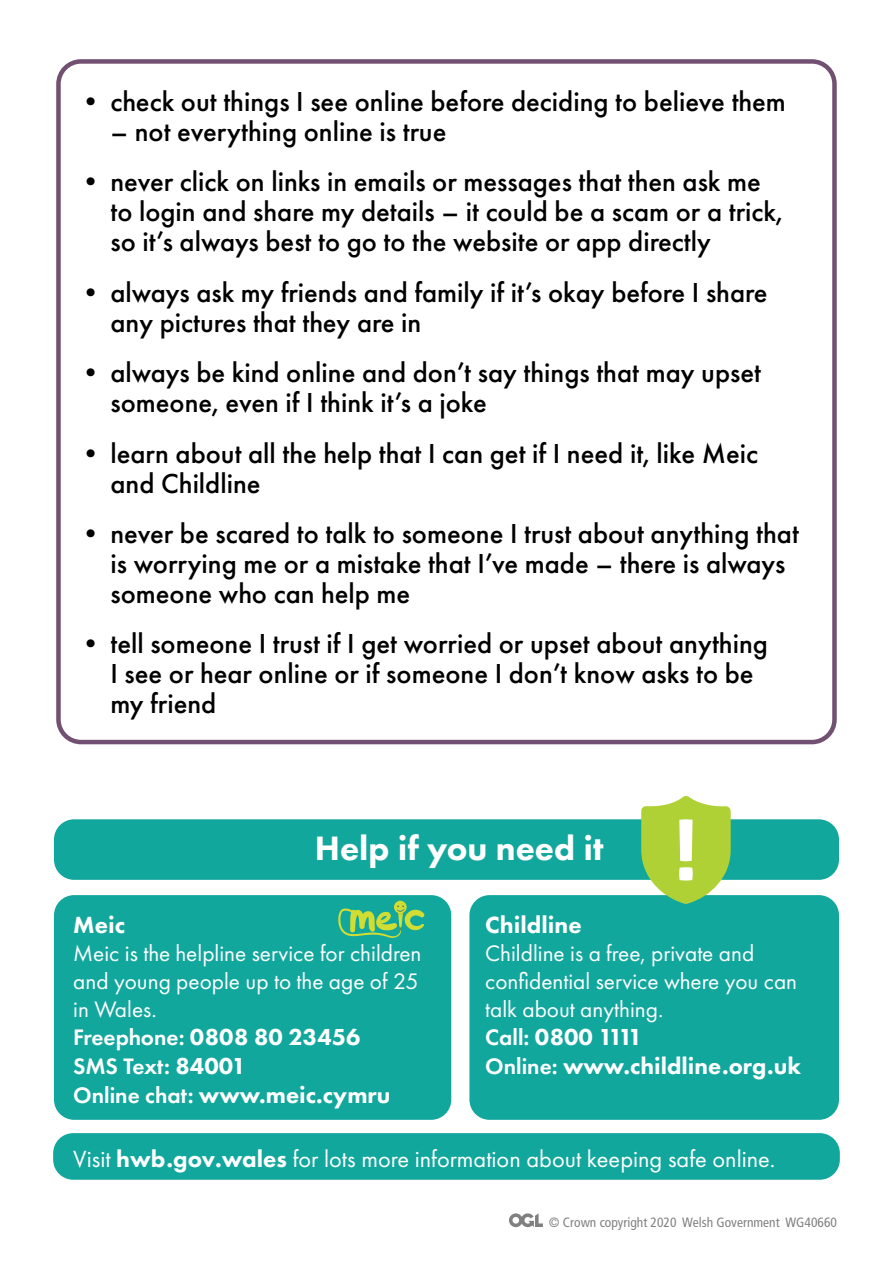
<style>
.page{position:relative;width:893px;height:1263px;background:#fff}
.page>*{position:absolute;margin:0;border:0;box-sizing:border-box;transform-origin:0 0}
.Subtitle{font:800 35.1px "Futura PT";color:#fff}
.t1{font:500 28.5px/30px "Futura PT";color:#000}
.Body{font:24.3px "Futura PT";color:#fff}
.Body-2{font:800 24.3px "Futura PT";color:#fff}
.Body-3{font:800 24px "Futura PT";color:#fff}
.Body-4{font:800 24px "Futura PT";letter-spacing:-.095em;color:#fff}
.Body-5{font:23.25px/27.9px "Futura PT";color:#fff;text-align:justify}
.Body-6{font:600 23.25px "Futura PT";letter-spacing:-.01em;color:#fff}
.t2{font:condensed 13.5px "Frutiger LT Std";color:#000}
.s1{font-weight:600;font-size:23.25px}
.s2{font-weight:800;font-size:24px}
.s3{font-weight:800}
</style>
<div class="page">
<div style="left:56px;top:59px;width:781px;height:685px;border:4px solid #725072;border-radius:23px"></div>
<div style="left:54px;top:895px;width:397px;height:225px;background:#12a79d;border-radius:20px"></div>
<div style="left:53px;top:1133px;width:787px;height:47px;background:#12a79d;border-radius:20px"></div>
<div style="left:54px;top:819px;width:785px;height:61px;background:#12a79d;border-radius:20px"></div>
<div style="left:469px;top:895px;width:370px;height:225px;background:#12a79d;border-radius:20px"></div>
<svg style="left:641px;top:796px;width:90px;height:108px"></svg>
<div style="left:394px;top:901px;width:13px;height:12px;background:#d1dd33;border-radius:50%"></div>
<svg style="left:338px;top:905px;width:87px;height:33px"></svg>
<svg style="left:509px;top:1213px;width:34px;height:14px"></svg>
<p class="t1" style="left:76px;top:86px;width:711px">• check out things I see online before deciding to believe them</p>
<p class="t1" style="left:110px;top:116px;width:337px">– not everything online is true</p>
<p class="t1" style="left:110px;top:167px;width:674px;text-indent:-34px">• never click on links in emails or messages that then ask me to login and share my details – it could be a scam or a trick, so it’s always best to go to the website or app directly</p>
<p class="t1" style="left:110px;top:277px;width:659px;text-indent:-34px">• always ask my friends and family if it’s okay before I share any pictures that they are in</p>
<p class="t1" style="left:110px;top:358px;width:652px;text-indent:-34px">• always be kind online and don’t say things that may upset someone, even if I think it’s a joke</p>
<p class="t1" style="left:110px;top:438px;width:649px;text-indent:-34px">• learn about all the help that I can get if I need it, like Meic and Childline</p>
<p class="t1" style="left:110px;top:518px;width:690px;text-indent:-34px">• never be scared to talk to someone I trust about anything that is worrying me or a mistake that I’ve made – there is always someone who can help me</p>
<p class="t1" style="left:110px;top:629px;width:659px;text-indent:-34px">• tell someone I trust if I get worried or upset about anything<br>I see or hear online or if someone I don’t know asks to be my friend</p>
<p class="Subtitle" style="left:315px;top:826px;width:290px">Help if you need it</p>
<p class="Body-2" style="left:73px;top:909px;width:54px">Meic</p>
<p class="Body-5" style="left:73px;top:939px;width:350px">Meic is the helpline service for children and young people up to the age of 25 in Wales.</p>
<p class="Body-3" style="left:73px;top:1022px;width:289px"><span class="s1">Freephone:</span> 0808 80 23456</p>
<p class="Body-6" style="left:73px;top:1052px;width:174px">SMS Text: <span class="s2">84001</span></p>
<p class="Body-3" style="left:73px;top:1080px;width:319px"><span class="s1">Online chat:</span> www.meic.cymru</p>
<p class="Body-2" style="left:485px;top:909px;width:98px">Childline</p>
<p class="Body-5" style="left:485px;top:939px;width:313px;text-align:left">Childline is a free, private and confidential service where you can talk about anything.</p>
<p class="Body-4" style="left:485px;top:1022px;width:159px"><span class="s1">Call:</span> 0800 1111</p>
<p class="Body-3" style="left:485px;top:1051px;width:317px"><span class="s1">Online:</span> www.childline.org.uk</p>
<p class="Body" style="left:73px;top:1145px;width:704px">Visit <span class="s3">hwb.gov.wales</span> for lots more information about keeping safe online.</p>
<p class="t2" style="left:549px;top:1214px;width:290px">© Crown copyright 2020 Welsh Government WG40660</p>
</div>
